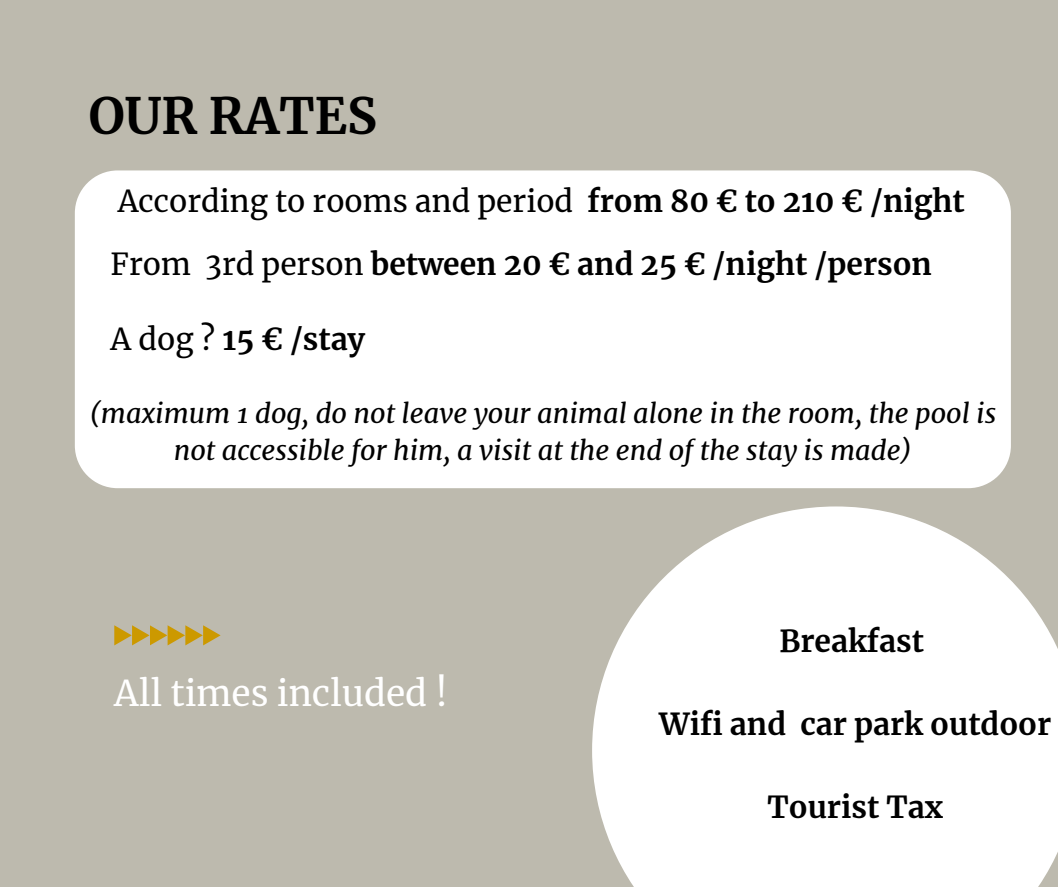
<style>
.page{position:relative;width:1058px;height:887px;background:#fff}
.page>*{position:absolute;margin:0;border:0;box-sizing:border-box;transform-origin:0 0}
.t1{font:700 49.5px "Merriweather";color:#000}
.t2{font:35.25px "Merriweather";color:#fff}
.t3{font:700 30px/63.4px "Merriweather";color:#000}
.t4{font:italic 27px/37.2px "Merriweather";color:#000;text-align:center}
.s1{font-weight:400}
</style>
<div class="page">
<div style="left:0;top:0;width:1058px;height:886px;background:#bdbaae"></div>
<svg style="left:114px;top:625px;width:107px;height:20px"></svg>
<div style="left:75px;top:170px;width:935px;height:318px;background:#fff;border-radius:43px"></div>
<svg style="left:592px;top:506px;width:466px;height:380px;background:#f6f5f4"></svg>
<h1 class="t1" style="left:89px;top:86px;width:290px">OUR RATES</h1>
<p class="t3" style="left:111px;top:169px;width:855px"><span class="s1">According to rooms and period</span> from 80 € to 210 € /night<br><span class="s1">From 3rd person</span> between 20 € and 25 € /night /person</p>
<p class="t3" style="left:111px;top:308px;width:256px"><span class="s1">A dog ?</span> 15 € /stay</p>
<p class="t4" style="left:89px;top:394px;width:908px">(maximum 1 dog, do not leave your animal alone in the room, the pool is not accessible for him, a visit at the end of the stay is made)</p>
<p class="t2" style="left:114px;top:671px;width:335px">All times included !</p>
<p class="t3" style="left:779px;top:609px;width:146px">Breakfast</p>
<p class="t3" style="left:659px;top:692px;width:393px">Wifi and car park outdoor</p>
<p class="t3" style="left:767px;top:775px;width:177px">Tourist Tax</p>
</div>
